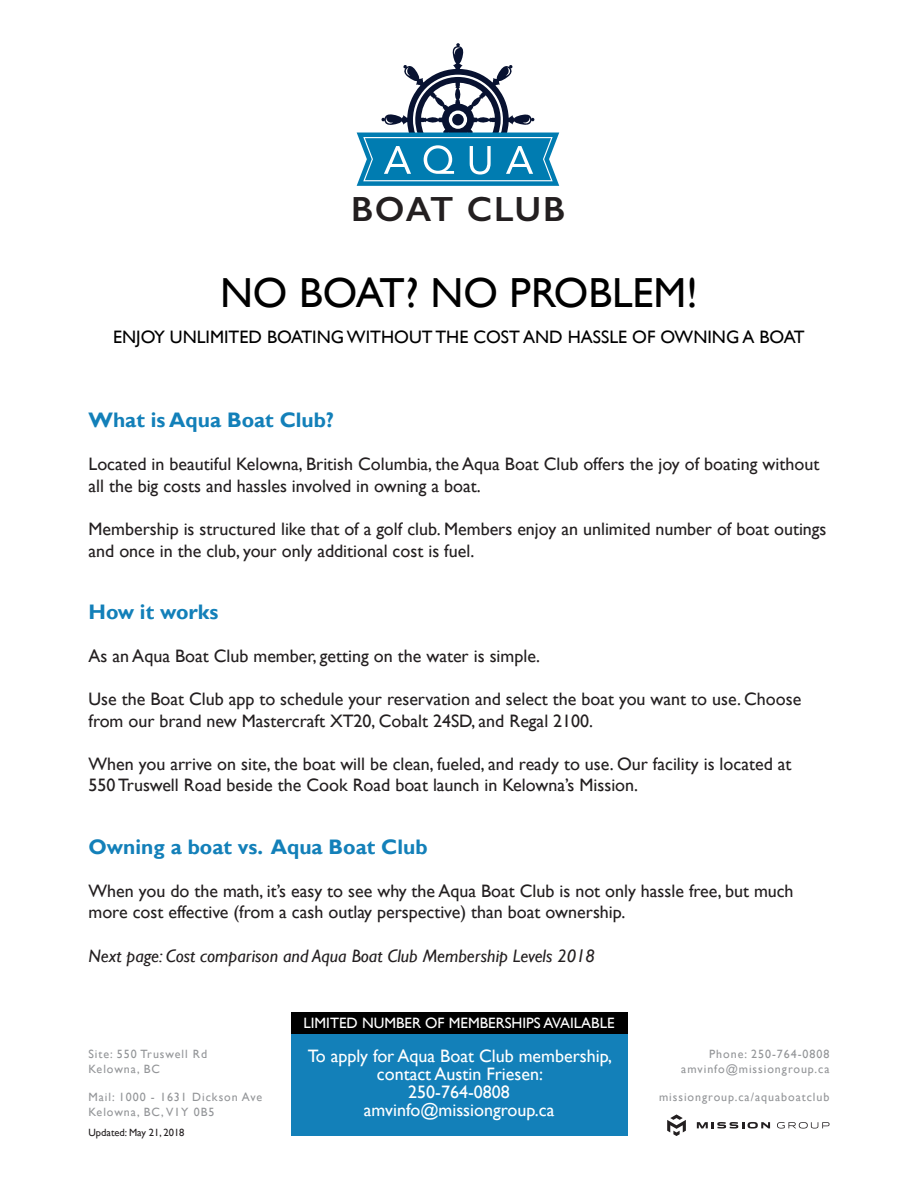
<style>
.page{position:relative;width:918px;height:1188px;background:#fff}
.page>*{position:absolute;margin:0;border:0;box-sizing:border-box;transform-origin:0 0}
.t1{font:42px "Gill Sans";color:#000}
.t2{font:600 35.1px "Gill Sans";letter-spacing:.04em;color:#231f20}
.t3{font:700 21px "Gill Sans";color:#1380b9}
.t4{font:18px/21.6px "Gill Sans";color:#231f20}
.t5{font:18px/18px "Gill Sans";color:#fff;text-align:center}
.t6{font:italic 18px "Gill Sans";color:#231f20}
.t7{font:18px "Gill Sans";color:#000}
.t8{font:15px "Gill Sans";color:#fff}
.t9{font:12px/14.4px "Gill Sans";letter-spacing:.08em;color:#939598}
.t10{font:10.5px "Gill Sans";color:#231f20}
</style>
<div class="page">
<div style="left:291px;top:1035px;width:337px;height:101px;background:#1380b9"></div>
<svg style="left:667px;top:1114px;width:19px;height:22px"></svg>
<svg style="left:697px;top:1122px;width:73px;height:7px"></svg>
<svg style="left:777px;top:1122px;width:52px;height:7px"></svg>
<div style="left:291px;top:1012px;width:337px;height:21px;background:#000"></div>
<svg style="left:357px;top:43px;width:202px;height:143px"></svg>
<p class="t2" style="left:351px;top:188px;width:216px">BOAT CLUB</p>
<p class="t1" style="left:220px;top:269px;width:479px">NO BOAT? NO PROBLEM!</p>
<p class="t7" style="left:113px;top:327px;width:693px">ENJOY UNLIMITED BOATING WITHOUT THE COST AND HASSLE OF OWNING A BOAT</p>
<p class="t3" style="left:89px;top:407px;width:247px">What is Aqua Boat Club?</p>
<p class="t4" style="left:89px;top:454px;width:732px">Located in beautiful Kelowna, British Columbia, the Aqua Boat Club offers the joy of boating without all the big costs and hassles involved in owning a boat.</p>
<p class="t4" style="left:89px;top:519px;width:740px">Membership is structured like that of a golf club. Members enjoy an unlimited number of boat outings and once in the club, your only additional cost is fuel.</p>
<p class="t3" style="left:89px;top:599px;width:131px">How it works</p>
<p class="t4" style="left:89px;top:645px;width:453px">As an Aqua Boat Club member, getting on the water is simple.</p>
<p class="t4" style="left:89px;top:689px;width:714px">Use the Boat Club app to schedule your reservation and select the boat you want to use. Choose from our brand new Mastercraft XT20, Cobalt 24SD, and Regal 2100.</p>
<p class="t4" style="left:89px;top:753px;width:705px">When you arrive on site, the boat will be clean, fueled, and ready to use. Our facility is located at<br>550 Truswell Road beside the Cook Road boat launch in Kelowna’s Mission.</p>
<p class="t3" style="left:89px;top:834px;width:341px">Owning a boat vs. Aqua Boat Club</p>
<p class="t4" style="left:89px;top:880px;width:707px">When you do the math, it’s easy to see why the Aqua Boat Club is not only hassle free, but much more cost effective (from a cash outlay perspective) than boat ownership.</p>
<p class="t6" style="left:89px;top:945px;width:508px">Next page: Cost comparison and Aqua Boat Club Membership Levels 2018</p>
<p class="t9" style="left:89px;top:1047px;width:120px">Site: 550 Truswell Rd<br>Kelowna, BC</p>
<p class="t9" style="left:89px;top:1090px;width:175px">Mail: 1000 - 1631 Dickson Ave<br>Kelowna, BC, V1Y 0B5</p>
<p class="t10" style="left:89px;top:1126px;width:98px">Updated: May 21, 2018</p>
<p class="t8" style="left:303px;top:1014px;width:313px">LIMITED NUMBER OF MEMBERSHIPS AVAILABLE</p>
<p class="t5" style="left:308px;top:1048px;width:306px">To apply for Aqua Boat Club membership, contact Austin Friesen:<br>250-764-0808</p>
<p class="t5" style="left:364px;top:1102px;width:192px">amvinfo@missiongroup.ca</p>
<p class="t9" style="left:709px;top:1047px;width:122px">Phone: 250-764-0808</p>
<p class="t9" style="left:681px;top:1062px;width:150px">amvinfo@missiongroup.ca</p>
<p class="t9" style="left:659px;top:1090px;width:172px">missiongroup.ca/aquaboatclub</p>
</div>
